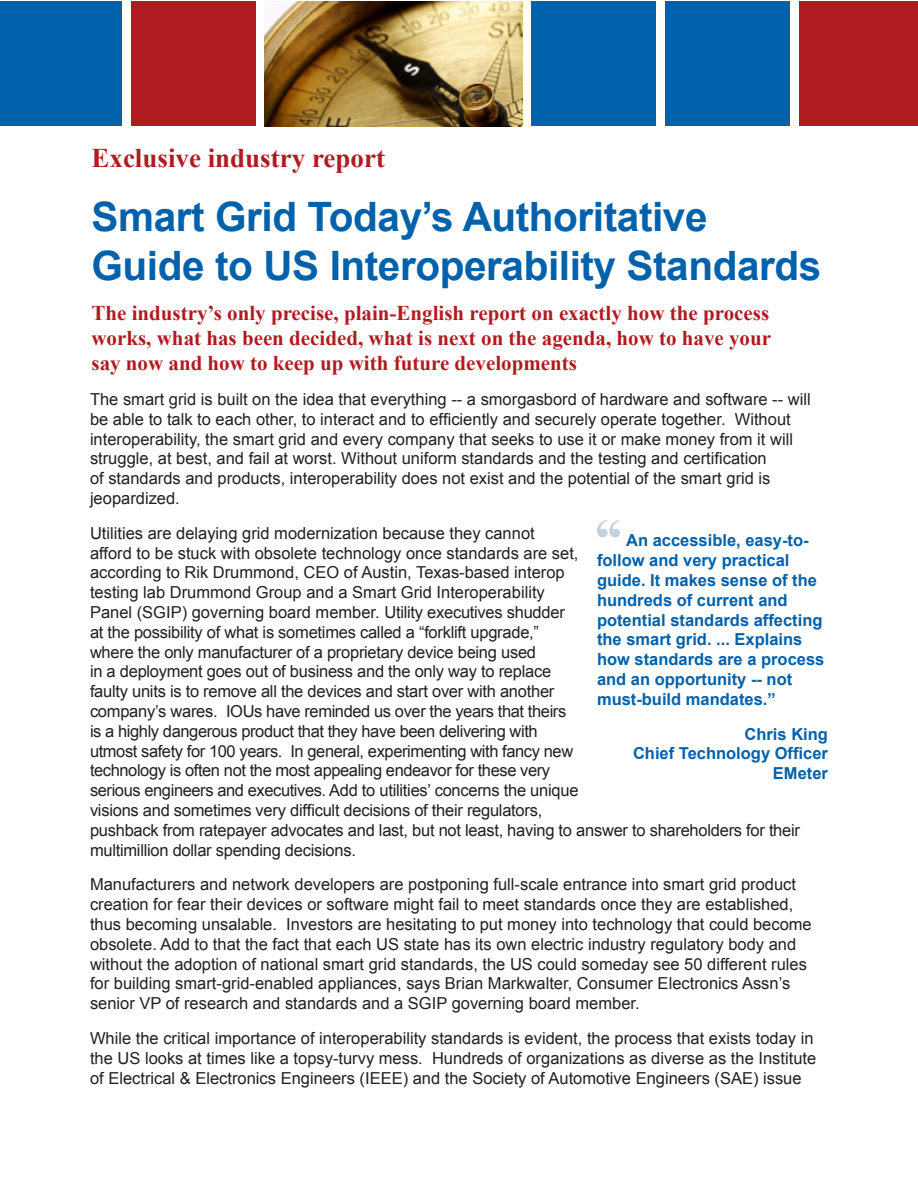
<style>
.page{position:relative;width:918px;height:1188px;background:#fff}
.page>*{position:absolute;margin:0;border:0;box-sizing:border-box;transform-origin:0 0}
.t1{font:700 40.5px/48.6px "Arial";letter-spacing:-.01em;color:#0161ab}
.t2{font:700 27px "Times New Roman";color:#b01b1f}
.t3{font:700 21px/25.2px "Times New Roman";color:#b01b1f;text-align:justify}
.Word_import{font:16.5px/19.8px "Arial";color:#231f20}
.LEAD_drop_cap{font:16.5px/19.8px "Arial";color:#231f20}
.Normal__Web{font:700 16.5px/19.8px "Arial";color:#0161ab}
</style>
<div class="page">
<svg style="left:597px;top:520px;width:23px;height:17px"></svg>
<div style="left:131px;top:2px;width:125px;height:124px;background:#b01b1f"></div>
<img style="left:265px;top:2px;width:258px;height:124px">
<div style="left:532px;top:2px;width:124px;height:124px;background:#0161ab"></div>
<div style="left:665px;top:2px;width:125px;height:124px;background:#0161ab"></div>
<div style="left:0;top:2px;width:122px;height:124px;background:#0161ab"></div>
<div style="left:799px;top:2px;width:119px;height:124px;background:#b01b1f"></div>
<p class="t2" style="left:92px;top:140px;width:295px">Exclusive industry report</p>
<p class="t1" style="left:92px;top:194px;width:731px">Smart Grid Today’s Authoritative<br>Guide to US Interoperability Standards</p>
<p class="t3" style="left:92px;top:300px;width:681px">The industry’s only precise, plain-English report on exactly how the process works, what has been decided, what is next on the agenda, how to have your say now and how to keep up with future developments</p>
<p class="LEAD_drop_cap" style="left:90px;top:390px;width:722px">The smart grid is built on the idea that everything -- a smorgasbord of hardware and software -- will be able to talk to each other, to interact and to efficiently and securely operate together. Without interoperability, the smart grid and every company that seeks to use it or make money from it will struggle, at best, and fail at worst. Without uniform standards and the testing and certification<br>of standards and products, interoperability does not exist and the potential of the smart grid is jeopardized.</p>
<p class="Word_import" style="left:90px;top:523px;width:712px">Utilities are delaying grid modernization because they cannot<br>afford to be stuck with obsolete technology once standards are set,<br>according to Rik Drummond, CEO of Austin, Texas-based interop<br>testing lab Drummond Group and a Smart Grid Interoperability<br>Panel (SGIP) governing board member. Utility executives shudder<br>at the possibility of what is sometimes called a “forklift upgrade,”<br>where the only manufacturer of a proprietary device being used<br>in a deployment goes out of business and the only way to replace<br>faulty units is to remove all the devices and start over with another<br>company’s wares. IOUs have reminded us over the years that theirs<br>is a highly dangerous product that they have been delivering with<br>utmost safety for 100 years. In general, experimenting with fancy new<br>technology is often not the most appealing endeavor for these very<br>serious engineers and executives. Add to utilities’ concerns the unique<br>visions and sometimes very difficult decisions of their regulators,<br>pushback from ratepayer advocates and last, but not least, having to answer to shareholders for their multimillion dollar spending decisions.</p>
<p class="Word_import" style="left:90px;top:875px;width:723px">Manufacturers and network developers are postponing full-scale entrance into smart grid product creation for fear their devices or software might fail to meet standards once they are established, thus becoming unsalable. Investors are hesitating to put money into technology that could become obsolete. Add to that the fact that each US state has its own electric industry regulatory body and without the adoption of national smart grid standards, the US could someday see 50 different rules for building smart-grid-enabled appliances, says Brian Markwalter, Consumer Electronics Assn’s senior VP of research and standards and a SGIP governing board member.</p>
<p class="Word_import" style="left:90px;top:1029px;width:728px">While the critical importance of interoperability standards is evident, the process that exists today in the US looks at times like a topsy-turvy mess. Hundreds of organizations as diverse as the Institute of Electrical &amp; Electronics Engineers (IEEE) and the Society of Automotive Engineers (SAE) issue</p>
<p class="Normal__Web" style="left:597px;top:531px;width:229px;text-indent:29px">An accessible, easy-to&shy;follow and very practical guide. It makes sense of the hundreds of current and potential standards affecting the smart grid. ... Explains how standards are a process and an opportunity -- not must-build mandates.”</p>
<p class="Normal__Web" style="left:633px;top:724px;width:196px;text-align:right">Chris King<br>Chief Technology Officer<br>EMeter</p>
</div>
